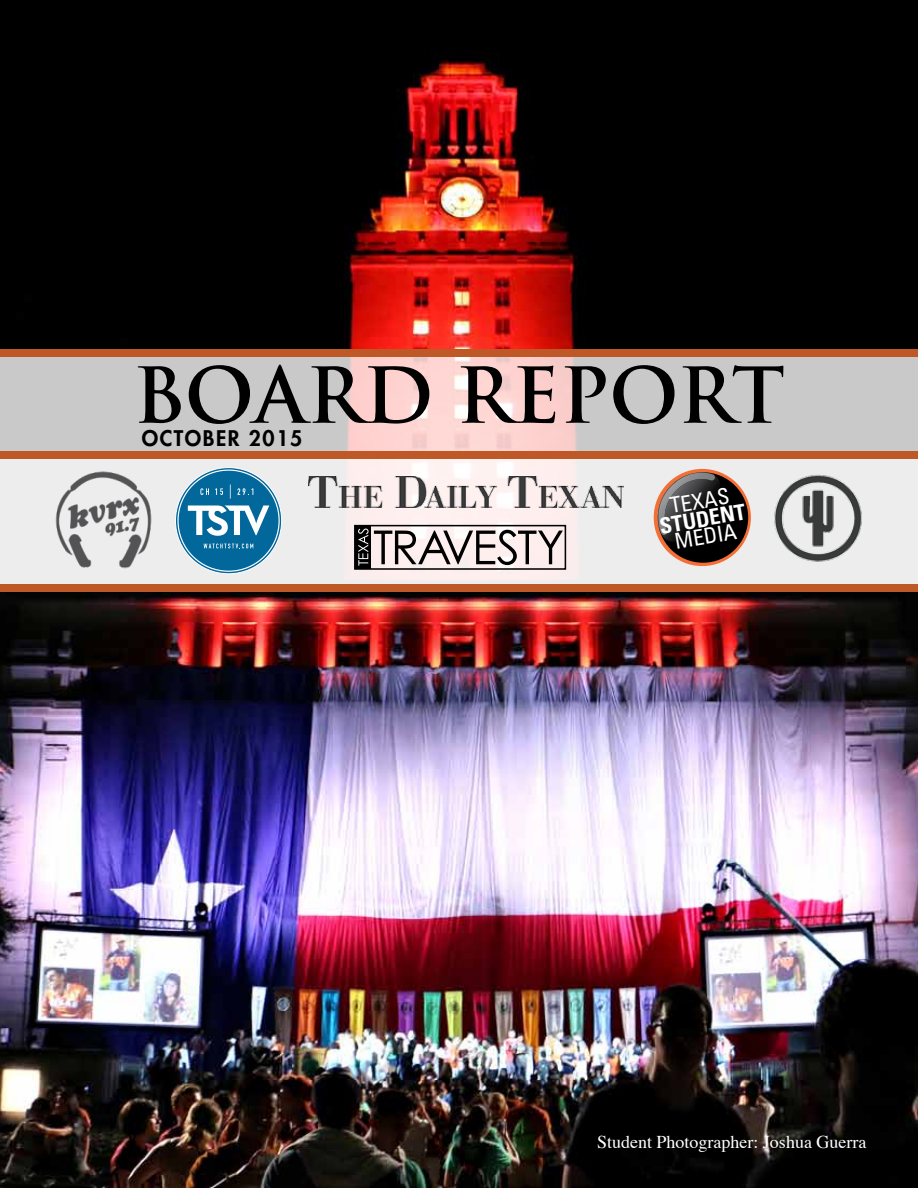
<style>
.page{position:relative;width:918px;height:1188px;background:#fff}
.page>*{position:absolute;margin:0;border:0;box-sizing:border-box;transform-origin:0 0}
.t1{font:700 75px "Trajan Pro";color:#000}
.t2{font:condensed 22.05px "Univers LT Std";color:#fff}
.t3{font:700 condensed 22.05px "Univers LT Std";color:#fff}
.t4{font:800 21px "Futura Std";letter-spacing:.075em;color:#000}
.t5{font:18px "Times";color:#fff}
</style>
<div class="page">
<img style="left:0;top:0;width:918px;height:1188px">
<svg style="left:0;top:357px;width:918px;height:95px;background:#d5cac9"></svg>
<svg style="left:0;top:459px;width:918px;height:125px;background:#efeded"></svg>
<svg style="left:654px;top:469px;width:97px;height:97px"></svg>
<div style="left:658px;top:472px;width:90px;height:91px;background:#000;border-radius:50%"></div>
<svg style="left:655px;top:472px;width:71px;height:70px"></svg>
<svg style="left:177px;top:470px;width:103px;height:102px;background:#5597b9"></svg>
<div style="left:354px;top:525px;width:212px;height:45px;border:2px solid #000"></div>
<div style="left:355px;top:526px;width:16px;height:43px;background:#000"></div>
<svg style="left:358px;top:529px;width:205px;height:37px"></svg>
<img style="left:766px;top:469px;width:101px;height:98px">
<img style="left:50px;top:465px;width:107px;height:108px">
<img style="left:308px;top:476px;width:315px;height:32px">
<div style="left:0;top:452px;width:918px;height:7px;background:#be5827"></div>
<div style="left:0;top:350px;width:918px;height:7px;background:#be5827"></div>
<div style="left:0;top:584px;width:918px;height:7px;background:#be5827"></div>
<h1 class="t1" style="left:133px;top:349px;width:653px">BOARD REPORT</h1>
<p class="t4" style="left:142px;top:425px;width:162px">OCTOBER 2015</p>
<p class="t2" style="left:668px;top:492px;width:61px;rotate:-9deg">TEXAS</p>
<p class="t3" style="left:658px;top:512px;width:88px;rotate:-9deg">STUDENT</p>
<p class="t2" style="left:673px;top:527px;width:64px;rotate:-9deg">MEDIA</p>
<p class="t5" style="left:597px;top:1125px;width:271px">Student Photographer: Joshua Guerra</p>
</div>
